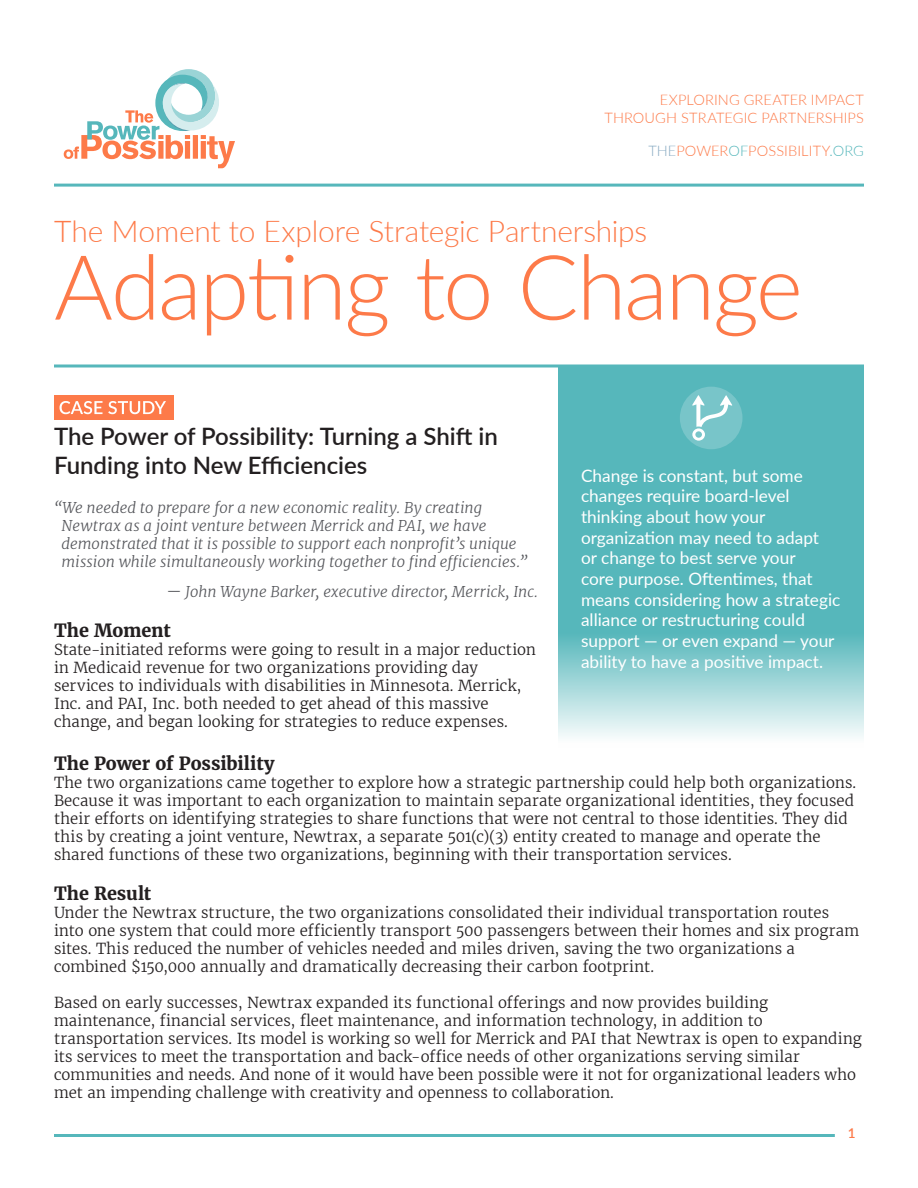
<style>
.page{position:relative;width:918px;height:1188px;background:#fff}
.page>*{position:absolute;margin:0;border:0;box-sizing:border-box;transform-origin:0 0}
.t1{font:300 90px "Lato";letter-spacing:-.025em;color:#fd7a49}
.t2{font:300 30px "Lato";letter-spacing:-.01em;color:#fd7a49}
.t3{font:600 24px/28.8px "Lato";color:#231f20}
.t4{font:700 18px "Merriweather";letter-spacing:-.01em;color:#231f20}
.t5{font:17.25px/20.7px "Lato";color:#fff}
.t6{font:300 15px/18px "Merriweather";letter-spacing:.005em;color:#231f20}
.t7{font:italic 300 15px/18px "Merriweather";color:#54555a}
.t8{font:300 14.55px/17.5px "Lato";letter-spacing:.005em;color:#fd7a49;text-align:right}
.t9{font:600 13.5px "Lato";color:#fd7a49}
.s1{color:#88aac2}
.s2{color:#56b7bb}
</style>
<div class="page">
<svg style="left:64px;top:69px;width:171px;height:99px"></svg>
<hr style="left:54px;top:184px;width:810px;height:3px;background:#56b7bb">
<hr style="left:54px;top:1134px;width:781px;height:3px;background:#56b7bb">
<svg style="left:54px;top:364px;width:810px;height:4px;background:#85cacd"></svg>
<svg style="left:558px;top:365px;width:306px;height:372px;background:#6cc0c4"></svg>
<div style="left:680px;top:387px;width:62px;height:62px;background:#78c5c9;border-radius:50%"></div>
<svg style="left:692px;top:395px;width:40px;height:46px"></svg>
<div style="left:54px;top:395px;width:119px;height:25px;background:#fd7a49"></div>
<svg style="left:60px;top:401px;width:106px;height:13px"></svg>
<p class="t8" style="left:604px;top:91px;width:261px">EXPLORING GREATER IMPACT<br>THROUGH STRATEGIC PARTNERSHIPS</p>
<p class="t8" style="left:648px;top:142px;width:217px"><span class="s1">THE</span>POWER<span class="s2">OF</span>POSSIBILITY<span class="s2">.ORG</span></p>
<p class="t2" style="left:54px;top:210px;width:595px">The Moment to Explore Strategic Partnerships</p>
<p class="t1" style="left:54px;top:225px;width:750px">Adapting to Change</p>
<p class="t3" style="left:54px;top:421px;width:445px">The Power of Possibility: Turning a Shift in<br>Funding into New Efficiencies</p>
<p class="t7" style="left:62px;top:499px;width:468px;text-indent:-8px">“We needed to prepare for a new economic reality. By creating Newtrax as a joint venture between Merrick and PAI, we have demonstrated that it is possible to support each nonprofit’s unique mission while simultaneously working together to find efficiencies.”</p>
<p class="t7" style="left:166px;top:583px;width:373px">— John Wayne Barker, executive director, Merrick, Inc.</p>
<p class="t4" style="left:54px;top:619px;width:118px">The Moment</p>
<p class="t6" style="left:54px;top:641px;width:483px">State-initiated reforms were going to result in a major reduction in Medicaid revenue for two organizations providing day services to individuals with disabilities in Minnesota. Merrick, Inc. and PAI, Inc. both needed to get ahead of this massive change, and began looking for strategies to reduce expenses.</p>
<p class="t4" style="left:54px;top:752px;width:222px">The Power of Possibility</p>
<p class="t6" style="left:54px;top:774px;width:804px">The two organizations came together to explore how a strategic partnership could help both organizations.<br>Because it was important to each organization to maintain separate organizational identities, they focused their efforts on identifying strategies to share functions that were not central to those identities. They did this by creating a joint venture, Newtrax, a separate 501(c)(3) entity created to manage and operate the shared functions of these two organizations, beginning with their transportation services.</p>
<p class="t4" style="left:54px;top:882px;width:99px">The Result</p>
<p class="t6" style="left:54px;top:903px;width:807px">Under the Newtrax structure, the two organizations consolidated their individual transportation routes into one system that could more efficiently transport 500 passengers between their homes and six program sites. This reduced the number of vehicles needed and miles driven, saving the two organizations a combined $150,000 annually and dramatically decreasing their carbon footprint.</p>
<p class="t6" style="left:54px;top:993px;width:809px">Based on early successes, Newtrax expanded its functional offerings and now provides building maintenance, financial services, fleet maintenance, and information technology, in addition to transportation services. Its model is working so well for Merrick and PAI that Newtrax is open to expanding its services to meet the transportation and back-office needs of other organizations serving similar communities and needs. And none of it would have been possible were it not for organizational leaders who met an impending challenge with creativity and openness to collaboration.</p>
<p class="t9" style="left:848px;top:1124px;width:9px">1</p>
<p class="t5" style="left:581px;top:464px;width:261px">Change is constant, but some changes require board-level thinking about how your organization may need to adapt<br>or change to best serve your<br>core purpose. Oftentimes, that means considering how a strategic alliance or restructuring could support — or even expand — your ability to have a positive impact.</p>
</div>
